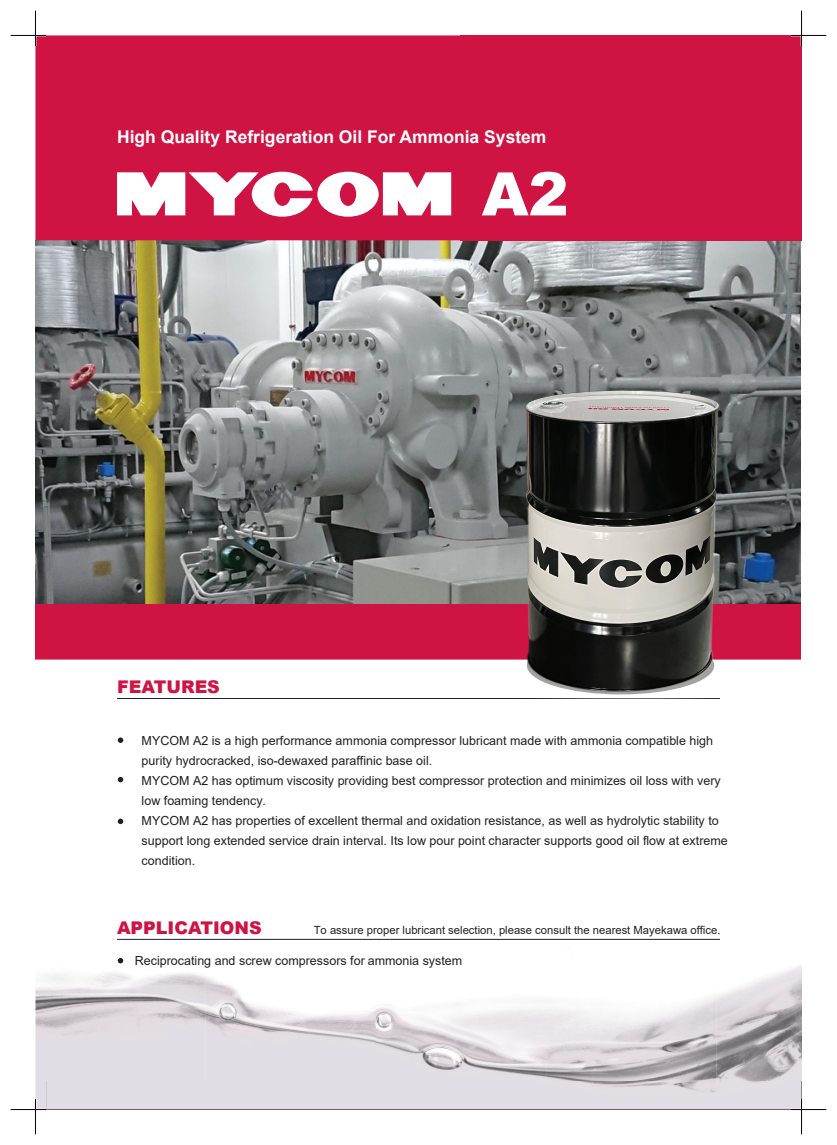
<style>
.page{position:relative;width:837px;height:1145px;background:#fff}
.page>*{position:absolute;margin:0;border:0;box-sizing:border-box;transform-origin:0 0}
.t1{font:900 60px "Arial";color:#fff}
.t2{font:700 17.5px "Arial";color:#fff}
.t3{font:900 17.5px "Arial";color:#ce1444}
.t4{font:12.5px/20px "Arial";color:#231f20}
.t5{font:11.25px "Arial";color:#231f20}
</style>
<div class="page">
<img style="left:35px;top:240px;width:765px;height:365px">
<img style="left:801px;top:895px;width:1px;height:186px">
<img style="left:716px;top:938px;width:85px;height:143px">
<img style="left:35px;top:984px;width:681px;height:124px">
<div style="left:46px;top:1081px;width:755px;height:28px;background:#e2dde4"></div>
<div style="left:35px;top:605px;width:765px;height:55px;background:#cf1444"></div>
<img style="left:35px;top:35px;width:426px;height:219px">
<div style="left:460px;top:35px;width:341px;height:205px;background:#cf1444"></div>
<hr style="left:117px;top:698px;width:602px;height:1px;background:#231f20">
<hr style="left:117px;top:939px;width:602px;height:1px;background:#231f20">
<hr style="left:790px;top:1108px;width:36px;height:2px;background:#fff">
<hr style="left:800px;top:11px;width:2px;height:35px;background:#fff">
<hr style="left:800px;top:1098px;width:2px;height:36px;background:#fff">
<hr style="left:11px;top:35px;width:35px;height:1px;background:#000">
<hr style="left:790px;top:35px;width:36px;height:1px;background:#000">
<hr style="left:11px;top:1109px;width:35px;height:1px;background:#000">
<hr style="left:790px;top:1109px;width:36px;height:1px;background:#000">
<hr style="left:35px;top:11px;width:1px;height:35px;background:#000">
<hr style="left:35px;top:1098px;width:1px;height:36px;background:#000">
<hr style="left:801px;top:11px;width:1px;height:35px;background:#000">
<hr style="left:801px;top:1098px;width:1px;height:36px;background:#000">
<svg style="left:118px;top:958px;width:5px;height:5px"></svg>
<svg style="left:117px;top:172px;width:334px;height:45px"></svg>
<img style="left:485px;top:363px;width:270px;height:336px">
<svg style="left:118px;top:737px;width:5px;height:6px"></svg>
<svg style="left:118px;top:777px;width:5px;height:5px"></svg>
<svg style="left:118px;top:818px;width:5px;height:6px"></svg>
<h2 class="t2" style="left:117px;top:124px;width:431px">High Quality Refrigeration Oil For Ammonia System</h2>
<h2 class="t3" style="left:117px;top:674px;width:104px">FEATURES</h2>
<h1 class="t1" style="left:481px;top:150px;width:88px">A2</h1>
<p class="t4" style="left:142px;top:730px;width:587px">MYCOM A2 is a high performance ammonia compressor lubricant made with ammonia compatible high purity hydrocracked, iso-dewaxed paraffinic base oil.<br>MYCOM A2 has optimum viscosity providing best compressor protection and minimizes oil loss with very low foaming tendency.<br>MYCOM A2 has properties of excellent thermal and oxidation resistance, as well as hydrolytic stability to support long extended service drain interval. Its low pour point character supports good oil flow at extreme condition.</p>
<h2 class="t3" style="left:117px;top:915px;width:146px">APPLICATIONS</h2>
<p class="t5" style="left:313px;top:922px;width:408px">To assure proper lubricant selection, please consult the nearest Mayekawa office.</p>
<p class="t4" style="left:135px;top:950px;width:329px">Reciprocating and screw compressors for ammonia system</p>
</div>
